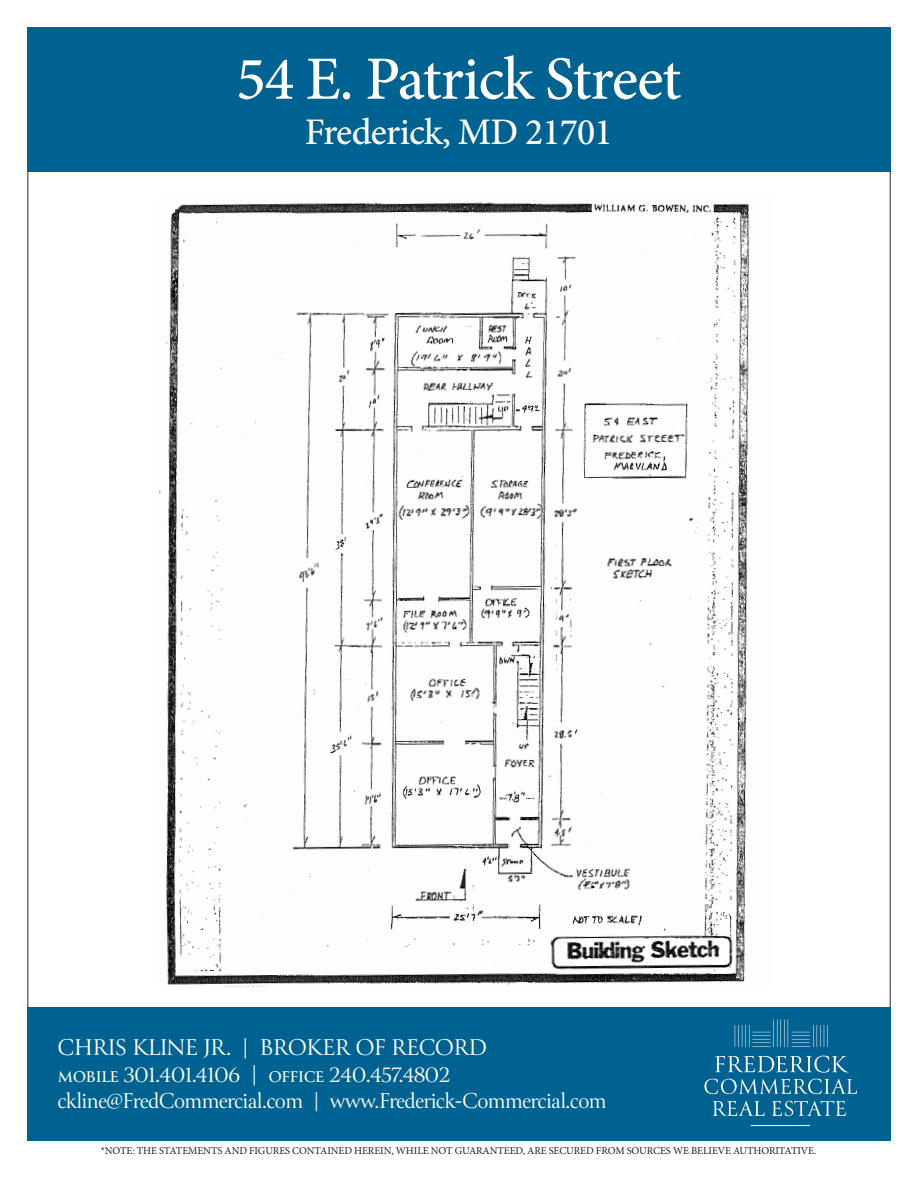
<style>
.page{position:relative;width:918px;height:1188px;background:#fff}
.page>*{position:absolute;margin:0;border:0;box-sizing:border-box;transform-origin:0 0}
.t1{font:500 61.5px "Minion Pro";letter-spacing:-.02em;color:#fff}
.t2{font:500 37.5px "Minion Pro";letter-spacing:-.02em;color:#fff}
.t3{font:25.5px/27px "Canto";letter-spacing:-.03em;color:#fff}
.t4{font:24px "Canto";letter-spacing:-.03em;color:#fff}
.t5{font:10.5px "Minion Pro";letter-spacing:-.01em;color:#231f20}
</style>
<div class="page">
<div style="left:27px;top:27px;width:864px;height:145px;background:#006290"></div>
<img style="left:160px;top:202px;width:611px;height:784px">
<div style="left:27px;top:1007px;width:864px;height:134px;background:#006290"></div>
<svg style="left:704px;top:1079px;width:153px;height:15px"></svg>
<svg style="left:715px;top:1056px;width:134px;height:17px"></svg>
<svg style="left:751px;top:1125px;width:59px;height:1px"></svg>
<svg style="left:735px;top:1019px;width:93px;height:28px"></svg>
<svg style="left:713px;top:1101px;width:51px;height:15px"></svg>
<svg style="left:772px;top:1101px;width:74px;height:15px"></svg>
<h1 class="t1" style="left:236px;top:38px;width:447px">54 E. Patrick Street</h1>
<h2 class="t2" style="left:305px;top:106px;width:309px">Frederick, MD 21701</h2>
<h3 class="t3" style="left:57px;top:1034px;width:431px">chris kline jr. | broker of record mobile 301.401.4106 | office 240.457.4802</h3>
<h3 class="t4" style="left:57px;top:1086px;width:551px">ckline@FredC ommercial.com | www.Frederick-C ommercial.com</h3>
<p class="t5" style="left:101px;top:1144px;width:717px">*NOTE: THE STATEMENTS AND FIGURES CONTAINED HEREIN, WHILE NOT GUARANTEED, ARE SECURED FROM SOURCES WE BELIEVE AUTHORITATIVE.</p>
</div>
